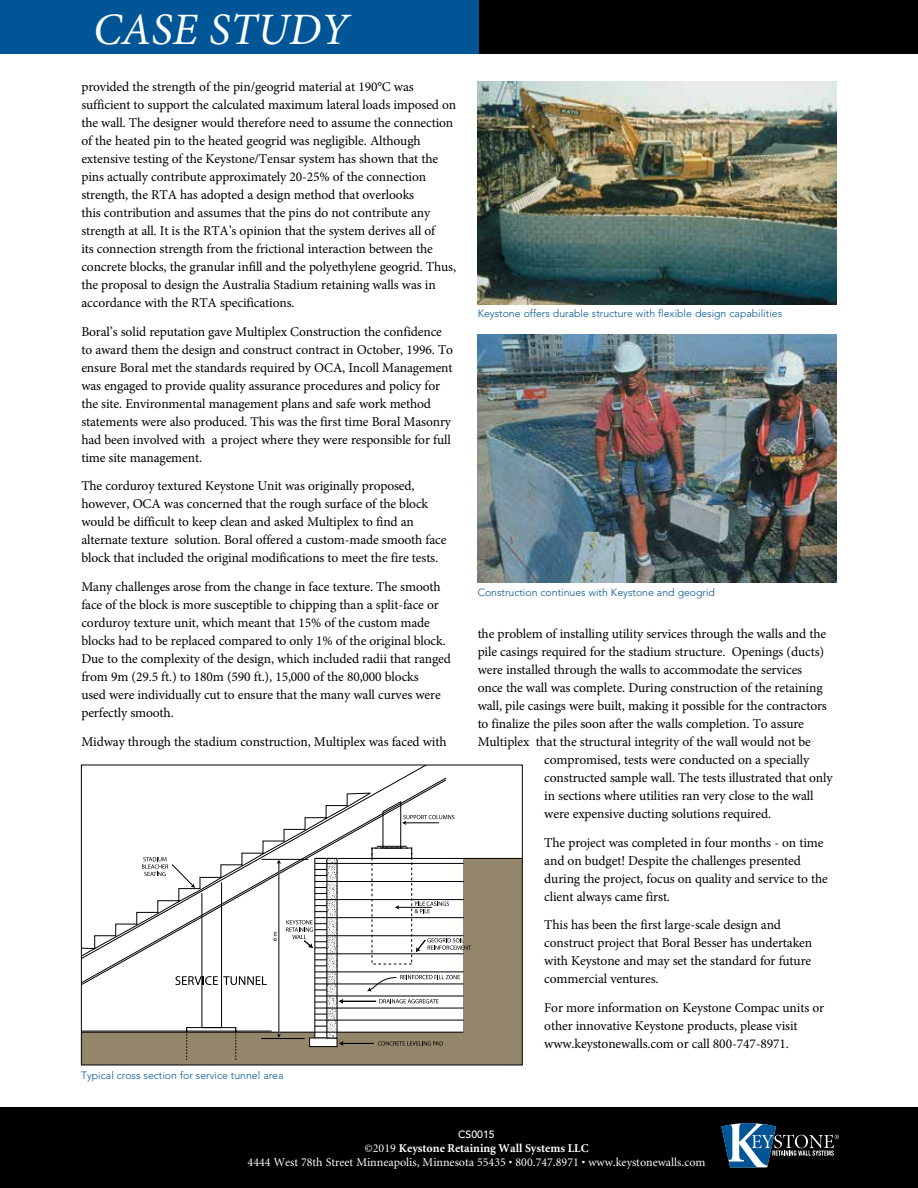
<style>
.page{position:relative;width:918px;height:1188px;background:#fff}
.page>*{position:absolute;margin:0;border:0;box-sizing:border-box;transform-origin:0 0}
.t1{font:italic 45px "Minion Pro";color:#fff}
.t2{font:13.5px/18px "Minion Pro";letter-spacing:-.01em;color:#000}
.t3{font:12px/14.4px "Minion";color:#fff;text-align:center}
.t4{font:300 10.5px "Avenir";color:#005596}
.t5{font:500 10.5px "Avenir";color:#fff}
.s1{font-weight:700}
</style>
<div class="page">
<div style="left:0;top:0;width:918px;height:54px;background:#005596"></div>
<div style="left:479px;top:0;width:439px;height:54px;background:#000"></div>
<div style="left:464px;top:858px;width:58px;height:207px;background:#94866b"></div>
<div style="left:81px;top:1032px;width:425px;height:33px;background:#94866b"></div>
<div style="left:315px;top:858px;width:12px;height:180px;background:#fff"></div>
<div style="left:309px;top:1038px;width:28px;height:9px;background:#fff;border:1px solid #000"></div>
<svg style="left:327px;top:1033px;width:10px;height:5px"></svg>
<svg style="left:83px;top:779px;width:381px;height:254px"></svg>
<svg style="left:83px;top:767px;width:357px;height:265px"></svg>
<hr style="left:261px;top:1038px;width:44px;height:1px;background:#000">
<hr style="left:279px;top:863px;width:1px;height:172px;background:#000">
<svg style="left:277px;top:1034px;width:4px;height:4px"></svg>
<svg style="left:175px;top:976px;width:92px;height:9px"></svg>
<svg style="left:186px;top:1028px;width:1px;height:33px"></svg>
<svg style="left:236px;top:1028px;width:1px;height:32px"></svg>
<svg style="left:367px;top:975px;width:93px;height:16px"></svg>
<svg style="left:379px;top:999px;width:59px;height:4px"></svg>
<hr style="left:342px;top:1001px;width:34px;height:1px;background:#000">
<svg style="left:339px;top:999px;width:4px;height:5px"></svg>
<svg style="left:378px;top:1041px;width:65px;height:5px"></svg>
<hr style="left:342px;top:1043px;width:32px;height:1px;background:#000">
<svg style="left:83px;top:792px;width:438px;height:170px"></svg>
<div style="left:81px;top:765px;width:442px;height:300px;border:1px solid #000"></div>
<img style="left:478px;top:81px;width:359px;height:224px">
<img style="left:478px;top:335px;width:359px;height:247px">
<div style="left:0;top:1107px;width:918px;height:81px;background:#000"></div>
<svg style="left:721px;top:1123px;width:118px;height:44px"></svg>
<h1 class="t1" style="left:93px;top:-1px;width:257px">CASE STUDY</h1>
<p class="t2" style="left:81px;top:78px;width:376px">provided the strength of the pin/geogrid material at 190°C was sufficient to support the calculated maximum lateral loads imposed on the wall. The designer would therefore need to assume the connection of the heated pin to the heated geogrid was negligible. Although extensive testing of the Keystone/Tensar system has shown that the pins actually contribute approximately 20-25% of the connection strength, the RTA has adopted a design method that overlooks<br>this contribution and assumes that the pins do not contribute any strength at all. It is the RTA’s opinion that the system derives all of<br>its connection strength from the frictional interaction between the concrete blocks, the granular infill and the polyethylene geogrid. Thus, the proposal to design the Australia Stadium retaining walls was in accordance with the RTA specifications.</p>
<p class="t2" style="left:81px;top:322px;width:373px">Boral’s solid reputation gave Multiplex Construction the confidence to award them the design and construct contract in October, 1996. To ensure Boral met the standards required by OCA, Incoll Management was engaged to provide quality assurance procedures and policy for the site. Environmental management plans and safe work method statements were also produced. This was the first time Boral Masonry had been involved with a project where they were responsible for full time site management.</p>
<p class="t2" style="left:81px;top:477px;width:367px">The corduroy textured Keystone Unit was originally proposed, however, OCA was concerned that the rough surface of the block would be difficult to keep clean and asked Multiplex to find an alternate texture solution. Boral offered a custom-made smooth face block that included the original modifications to meet the fire tests.</p>
<p class="t2" style="left:81px;top:578px;width:371px">Many challenges arose from the change in face texture. The smooth face of the block is more susceptible to chipping than a split-face or corduroy texture unit, which meant that 15% of the custom made blocks had to be replaced compared to only 1% of the original block.<br>Due to the complexity of the design, which included radii that ranged from 9m (29.5 ft.) to 180m (590 ft.), 15,000 of the 80,000 blocks<br>used were individually cut to ensure that the many wall curves were perfectly smooth.</p>
<p class="t2" style="left:81px;top:733px;width:367px">Midway through the stadium construction, Multiplex was faced with</p>
<p class="t4" style="left:81px;top:1069px;width:204px">Typical cross section for service tunnel area</p>
<p class="t4" style="left:478px;top:307px;width:306px">Keystone offers durable structure with flexible design capabilities</p>
<p class="t4" style="left:478px;top:587px;width:239px">Construction continues with Keystone and geogrid</p>
<p class="t2" style="left:478px;top:625px;width:350px">the problem of installing utility services through the walls and the</p>
<p class="t2" style="left:478px;top:643px;width:348px">pile casings required for the stadium structure. Openings (ducts)</p>
<p class="t2" style="left:478px;top:661px;width:326px">were installed through the walls to accommodate the services</p>
<p class="t2" style="left:478px;top:679px;width:347px">once the wall was complete. During construction of the retaining</p>
<p class="t2" style="left:478px;top:697px;width:351px">wall, pile casings were built, making it possible for the contractors</p>
<p class="t2" style="left:478px;top:715px;width:328px">to finalize the piles soon after the walls completion. To assure</p>
<p class="t2" style="left:478px;top:733px;width:335px">Multiplex that the structural integrity of the wall would not be</p>
<p class="t2" style="left:544px;top:751px;width:266px">compromised, tests were conducted on a specially</p>
<p class="t2" style="left:544px;top:769px;width:290px">constructed sample wall. The tests illustrated that only</p>
<p class="t2" style="left:544px;top:787px;width:271px">in sections where utilities ran very close to the wall</p>
<p class="t2" style="left:544px;top:805px;width:228px">were expensive ducting solutions required.</p>
<p class="t2" style="left:544px;top:833px;width:285px">The project was completed in four months - on time and on budget! Despite the challenges presented during the project, focus on quality and service to the client always came first.</p>
<p class="t2" style="left:544px;top:916px;width:269px">This has been the first large-scale design and construct project that Boral Besser has undertaken with Keystone and may set the standard for future commercial ventures.</p>
<p class="t2" style="left:544px;top:999px;width:281px">For more information on Keystone Compac units or other innovative Keystone products, please visit www.keystonewalls.com or call 800-747-8971.</p>
<p class="t5" style="left:458px;top:1128px;width:38px">CS0015</p>
<p class="t3" style="left:248px;top:1141px;width:459px">©2019 <span class="s1">Keystone Retaining Wall Systems LLC<br></span>4444 West 78th Street Minneapolis, Minnesota 55435 • 800.747.8971 • www.keystonewalls.com</p>
</div>
